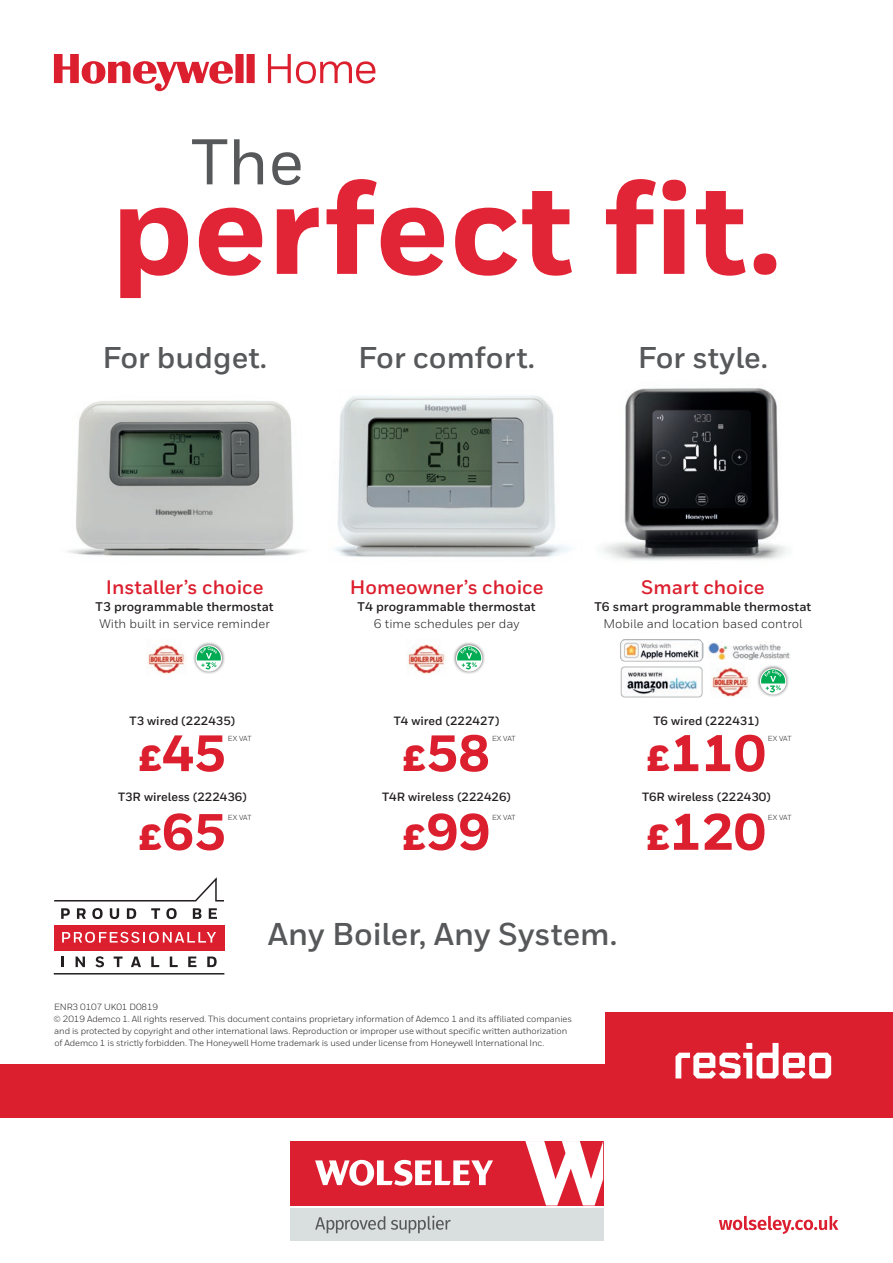
<style>
.page{position:relative;width:893px;height:1263px;background:#fff}
.page>*{position:absolute;margin:0;border:0;box-sizing:border-box;transform-origin:0 0}
.t1{font:800 129.9px "Honeywell Sans";color:#e22536}
.t2{font:500 64.35px "Honeywell Sans";color:#57585a}
.body_9_13{font:800 51px "Honeywell Sans";color:#dc1f2e}
.t3{font:700 31.5px "Honeywell Sans";color:#57585a}
.t4{font:700 30px "Honeywell Sans";color:#57585a}
.t5{font:700 19.5px "Honeywell Sans";color:#dc1f2e}
.body_9_13-2{font:700 12.6px/16.8px "Honeywell Sans";color:#231f20;text-align:center}
.body_9_13-3{font:12.6px/16.8px "Honeywell Sans";color:#231f20;text-align:center}
.body_9_13-4{font:700 12px "Honeywell Sans";color:#231f20}
.Cover__Copyright{font:9px/12px "Honeywell Sans";letter-spacing:-.01em;color:#231f20}
.Cover__Address_Block{font:9px "Honeywell Sans";letter-spacing:-.01em;color:#231f20}
.body_9_13-5{font:7.35px "Honeywell Sans";letter-spacing:-.03em;color:#231f20}
.s1{font-weight:700}
.s2{font-weight:400}
.s3{font-weight:900;font-size:36px}
</style>
<div class="page">
<svg style="left:54px;top:54px;width:321px;height:37px"></svg>
<div style="left:606px;top:1012px;width:287px;height:105px;background:#dc1f2e"></div>
<div style="left:0;top:1064px;width:893px;height:53px;background:#dc1f2e"></div>
<svg style="left:675px;top:1043px;width:156px;height:35px"></svg>
<div style="left:54px;top:925px;width:170px;height:25px;background:#dc1f2e"></div>
<svg style="left:54px;top:877px;width:170px;height:25px"></svg>
<svg style="left:61px;top:908px;width:9px;height:11px"></svg>
<svg style="left:77px;top:908px;width:9px;height:11px"></svg>
<svg style="left:92px;top:908px;width:11px;height:11px"></svg>
<svg style="left:110px;top:908px;width:9px;height:11px"></svg>
<svg style="left:127px;top:908px;width:9px;height:11px"></svg>
<svg style="left:151px;top:908px;width:9px;height:11px"></svg>
<svg style="left:166px;top:908px;width:11px;height:11px"></svg>
<svg style="left:193px;top:908px;width:8px;height:11px"></svg>
<svg style="left:209px;top:908px;width:8px;height:11px"></svg>
<svg style="left:62px;top:932px;width:154px;height:11px"></svg>
<svg style="left:62px;top:956px;width:2px;height:11px"></svg>
<svg style="left:76px;top:956px;width:9px;height:11px"></svg>
<svg style="left:95px;top:956px;width:9px;height:11px"></svg>
<svg style="left:114px;top:956px;width:9px;height:11px"></svg>
<svg style="left:131px;top:956px;width:10px;height:11px"></svg>
<svg style="left:151px;top:956px;width:8px;height:11px"></svg>
<svg style="left:170px;top:956px;width:8px;height:11px"></svg>
<svg style="left:188px;top:956px;width:8px;height:11px"></svg>
<svg style="left:207px;top:956px;width:10px;height:11px"></svg>
<hr style="left:54px;top:973px;width:170px;height:1px;background:#231f20">
<img style="left:602px;top:388px;width:185px;height:173px">
<img style="left:335px;top:395px;width:236px;height:163px">
<img style="left:67px;top:401px;width:238px;height:155px">
<div style="left:757px;top:665px;width:33px;height:33px;background:#231f20;opacity:.75"></div>
<svg style="left:760px;top:668px;width:26px;height:26px"></svg>
<svg style="left:761px;top:669px;width:24px;height:23px"></svg>
<img style="left:710px;top:662px;width:40px;height:35px">
<img style="left:620px;top:639px;width:83px;height:23px">
<img style="left:620px;top:666px;width:83px;height:32px">
<img style="left:708px;top:642px;width:82px;height:18px">
<div style="left:453px;top:642px;width:33px;height:33px;background:#231f20;opacity:.75"></div>
<svg style="left:456px;top:645px;width:26px;height:26px"></svg>
<svg style="left:457px;top:646px;width:24px;height:23px"></svg>
<img style="left:406px;top:639px;width:40px;height:35px">
<div style="left:193px;top:642px;width:32px;height:33px;background:#231f20;opacity:.75"></div>
<svg style="left:196px;top:645px;width:26px;height:26px"></svg>
<svg style="left:197px;top:646px;width:24px;height:23px"></svg>
<img style="left:146px;top:639px;width:40px;height:35px">
<svg style="left:290px;top:1141px;width:314px;height:100px"></svg>
<div style="left:290px;top:1208px;width:313px;height:33px;background:#d9dfdf"></div>
<svg style="left:315px;top:1216px;width:70px;height:17px"></svg>
<svg style="left:391px;top:1215px;width:60px;height:18px"></svg>
<div style="left:290px;top:1141px;width:313px;height:64px;background:#db1e30"></div>
<svg style="left:315px;top:1160px;width:178px;height:26px"></svg>
<svg style="left:525px;top:1141px;width:78px;height:64px"></svg>
<svg style="left:719px;top:1216px;width:119px;height:18px"></svg>
<p class="t2" style="left:191px;top:123px;width:114px">The</p>
<p class="t1" style="left:111px;top:149px;width:672px">perfect fit.</p>
<p class="t4" style="left:102px;top:339px;width:166px">For budget.</p>
<p class="t4" style="left:358px;top:339px;width:178px">For comfort.</p>
<p class="t4" style="left:638px;top:339px;width:132px">For style.</p>
<p class="t5" style="left:106px;top:576px;width:159px">Installer’s choice</p>
<p class="body_9_13-3" style="left:96px;top:598px;width:180px"><span class="s1">T3 programmable thermostat<br></span>With built in service reminder</p>
<p class="t5" style="left:350px;top:576px;width:195px">Homeowner’s choice</p>
<p class="body_9_13-2" style="left:358px;top:599px;width:180px">T4 programmable thermostat<br><span class="s2">6 time schedules per day</span></p>
<p class="t5" style="left:641px;top:576px;width:125px">Smart choice</p>
<p class="body_9_13-2" style="left:594px;top:599px;width:218px">T6 smart programmable thermostat<br><span class="s2">Mobile and location based control</span></p>
<p class="body_9_13-4" style="left:130px;top:714px;width:107px">T3 wired (222435)</p>
<p class="body_9_13-4" style="left:394px;top:714px;width:107px">T4 wired (222427)</p>
<p class="body_9_13-4" style="left:654px;top:714px;width:107px">T6 wired (222431)</p>
<p class="body_9_13" style="left:139px;top:722px;width:89px"><span class="s3">£</span>45</p>
<p class="body_9_13-5" style="left:228px;top:734px;width:25px">EX VAT</p>
<p class="body_9_13" style="left:403px;top:722px;width:89px"><span class="s3">£</span>58</p>
<p class="body_9_13-5" style="left:492px;top:734px;width:25px">EX VAT</p>
<p class="body_9_13" style="left:647px;top:722px;width:120px"><span class="s3">£</span>110</p>
<p class="body_9_13-5" style="left:768px;top:734px;width:25px">EX VAT</p>
<p class="body_9_13-4" style="left:118px;top:789px;width:130px">T3R wireless (222436)</p>
<p class="body_9_13-4" style="left:382px;top:789px;width:130px">T4R wireless (222426)</p>
<p class="body_9_13-4" style="left:642px;top:789px;width:130px">T6R wireless (222430)</p>
<p class="body_9_13" style="left:139px;top:801px;width:89px"><span class="s3">£</span>65</p>
<p class="body_9_13-5" style="left:228px;top:813px;width:25px">EX VAT</p>
<p class="body_9_13" style="left:403px;top:801px;width:89px"><span class="s3">£</span>99</p>
<p class="body_9_13-5" style="left:492px;top:813px;width:25px">EX VAT</p>
<p class="body_9_13" style="left:647px;top:801px;width:120px"><span class="s3">£</span>120</p>
<p class="body_9_13-5" style="left:768px;top:813px;width:25px">EX VAT</p>
<p class="t3" style="left:268px;top:915px;width:351px">Any Boiler, Any System.</p>
<p class="Cover__Address_Block" style="left:54px;top:1002px;width:106px">ENR3 0107 UK01 D0819</p>
<p class="Cover__Copyright" style="left:54px;top:1013px;width:520px">© 2019 Ademco 1. All rights reserved. This document contains proprietary information of Ademco 1 and its affiliated companies and is protected by copyright and other international laws. Reproduction or improper use without specific written authorization of Ademco 1 is strictly forbidden. The Honeywell Home trademark is used under license from Honeywell International Inc.</p>
</div>
